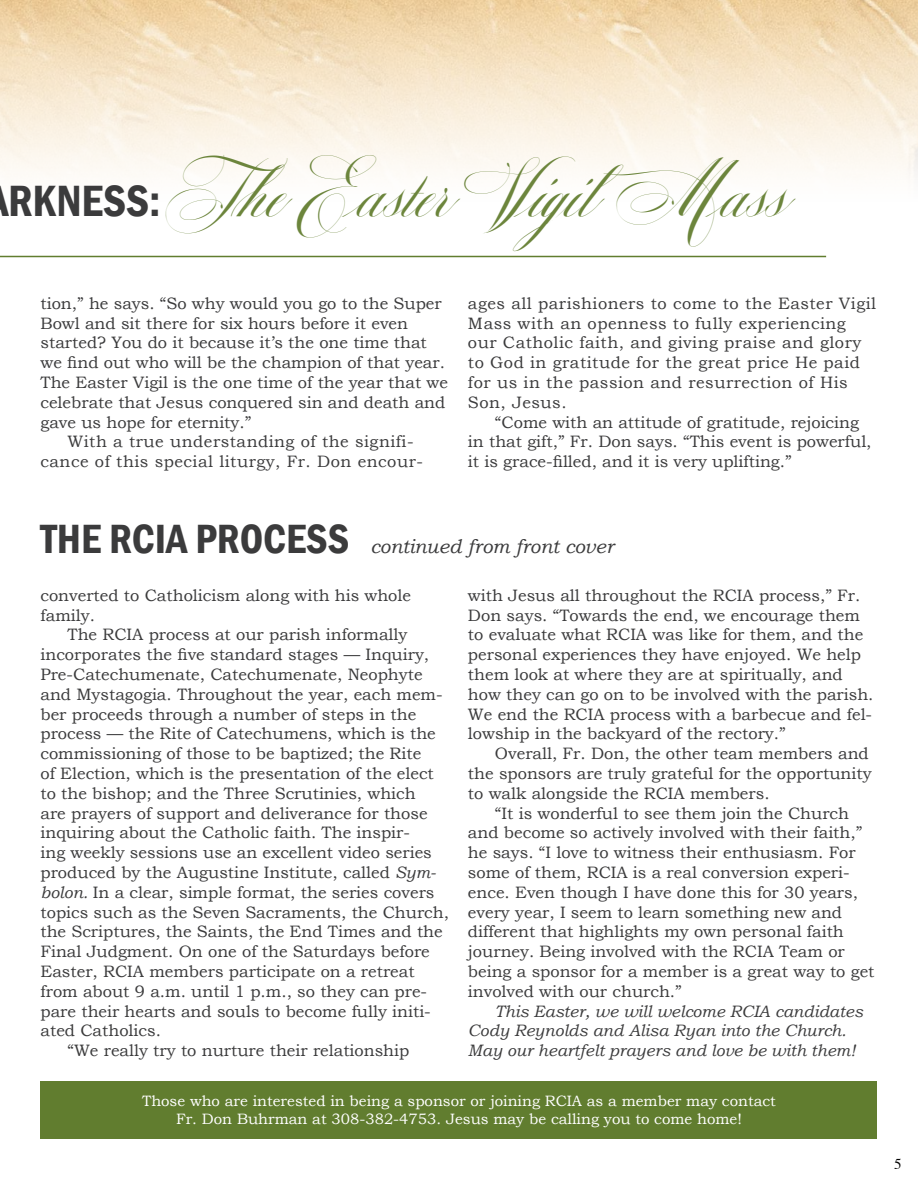
<style>
.page{position:relative;width:918px;height:1188px;background:#fff}
.page>*{position:absolute;margin:0;border:0;box-sizing:border-box;transform-origin:0 0}
.t1{font:900 45px "Mozart Script";color:#6c853c}
.t2{font:italic 19.5px "Bookman Old Style";color:#3b3b3c}
.t3{font:16.5px/19.8px "Bookman Old Style";color:#3b3b3c}
.t4{font:16.5px/19.8px "Bookman Old Style";letter-spacing:.03em;color:#3b3b3c}
.t5{font:italic 16.5px/19.8px "Bookman Old Style";color:#3b3b3c}
.t6{font:15px/18px "Bookman Old Style";color:#fff;text-align:center}
.t7{font:15px "Times";color:#000}
.s1{font-family:"Franklin Gothic";font-weight:600;font-stretch:condensed;color:#3b3b3c}
.s2{font-family:"Franklin Gothic";font-weight:600;font-style:normal;font-stretch:condensed;font-size:42px}
.s3{font-style:italic}
</style>
<div class="page">
<img style="left:0;top:0;width:918px;height:177px">
<hr style="left:0;top:256px;width:826px;height:1px;background:#617d2f">
<div style="left:40px;top:1081px;width:838px;height:58px;background:#617d2f"></div>
<h1 class="t1" style="left:8px;top:174px;width:782px"><span class="s1">RKNESS:</span> The Easter VigilMass</h1>
<p class="t3" style="left:40px;top:293px;width:403px">tion,” he says. “So why would you go to the Super</p>
<p class="t3" style="left:40px;top:313px;width:369px">Bowl and sit there for six hours before it even</p>
<p class="t3" style="left:40px;top:333px;width:388px">started? You do it because it’s the one time that</p>
<p class="t3" style="left:40px;top:353px;width:406px">we find out who will be the champion of that year.</p>
<p class="t3" style="left:40px;top:373px;width:409px">The Easter Vigil is the one time of the year that we</p>
<p class="t3" style="left:40px;top:392px;width:406px">celebrate that Jesus conquered sin and death and</p>
<p class="t3" style="left:40px;top:412px;width:212px">gave us hope for eternity.”</p>
<p class="t4" style="left:67px;top:432px;width:348px">With a true understanding of the signifi-</p>
<p class="t4" style="left:40px;top:452px;width:384px">cance of this special liturgy, Fr. Don encour-</p>
<p class="t4" style="left:468px;top:293px;width:410px">ages all parishioners to come to the Easter Vigil Mass with an openness to fully experiencing our Catholic faith, and giving praise and glory to God in gratitude for the great price He paid for us in the passion and resurrection of His Son, Jesus.</p>
<p class="t3" style="left:468px;top:412px;width:405px;text-indent:27px">“Come with an attitude of gratitude, rejoicing in that gift,” Fr. Don says. “This event is powerful, it is grace-filled, and it is very uplifting.”</p>
<p class="t2" style="left:40px;top:533px;width:575px"><span class="s2">THE RCIA PROCESS</span> continued from front cover</p>
<p class="t3" style="left:40px;top:585px;width:372px">converted to Catholicism along with his whole family.</p>
<p class="t3" style="left:67px;top:625px;width:341px">The RCIA process at our parish informally</p>
<p class="t3" style="left:40px;top:645px;width:390px">incorporates the five standard stages — Inquiry,</p>
<p class="t3" style="left:40px;top:665px;width:384px">Pre-Catechumenate, Catechumenate, Neophyte</p>
<p class="t3" style="left:40px;top:684px;width:404px">and Mystagogia. Throughout the year, each mem-</p>
<p class="t3" style="left:40px;top:704px;width:377px">ber proceeds through a number of steps in the</p>
<p class="t3" style="left:40px;top:724px;width:397px">process — the Rite of Catechumens, which is the</p>
<p class="t3" style="left:40px;top:744px;width:382px">commissioning of those to be baptized; the Rite</p>
<p class="t3" style="left:40px;top:764px;width:395px">of Election, which is the presentation of the elect</p>
<p class="t3" style="left:40px;top:783px;width:377px">to the bishop; and the Three Scrutinies, which</p>
<p class="t3" style="left:40px;top:803px;width:389px">are prayers of support and deliverance for those</p>
<p class="t3" style="left:40px;top:823px;width:371px">inquiring about the Catholic faith. The inspir-</p>
<p class="t3" style="left:40px;top:843px;width:393px">ing weekly sessions use an excellent video series</p>
<p class="t3" style="left:40px;top:863px;width:397px">produced by the Augustine Institute, called <span class="s3">Sym-</span></p>
<p class="t3" style="left:40px;top:882px;width:396px"><span class="s3">bolon.</span> In a clear, simple format, the series covers</p>
<p class="t3" style="left:40px;top:902px;width:410px">topics such as the Seven Sacraments, the Church,</p>
<p class="t3" style="left:40px;top:922px;width:404px">the Scriptures, the Saints, the End Times and the</p>
<p class="t3" style="left:40px;top:942px;width:391px">Final Judgment. On one of the Saturdays before</p>
<p class="t3" style="left:40px;top:962px;width:376px">Easter, RCIA members participate on a retreat</p>
<p class="t3" style="left:40px;top:981px;width:388px">from about 9 a.m. until 1 p.m., so they can pre-</p>
<p class="t3" style="left:40px;top:1001px;width:392px">pare their hearts and souls to become fully initi-</p>
<p class="t3" style="left:40px;top:1021px;width:122px">ated Catholics.</p>
<p class="t3" style="left:67px;top:1041px;width:343px">“We really try to nurture their relationship</p>
<p class="t3" style="left:468px;top:585px;width:407px">with Jesus all throughout the RCIA process,” Fr.<br>Don says. “Towards the end, we encourage them to evaluate what RCIA was like for them, and the personal experiences they have enjoyed. We help them look at where they are at spiritually, and how they can go on to be involved with the parish.<br>We end the RCIA process with a barbecue and fel&shy;lowship in the backyard of the rectory.”</p>
<p class="t3" style="left:468px;top:744px;width:405px;text-indent:27px">Overall, Fr. Don, the other team members and the sponsors are truly grateful for the opportunity to walk alongside the RCIA members.</p>
<p class="t3" style="left:468px;top:803px;width:408px;text-indent:27px">“It is wonderful to see them join the Church and become so actively involved with their faith,” he says. “I love to witness their enthusiasm. For some of them, RCIA is a real conversion experi&shy;ence. Even though I have done this for 30 years, every year, I seem to learn something new and different that highlights my own personal faith journey. Being involved with the RCIA Team or being a sponsor for a member is a great way to get involved with our church.”</p>
<p class="t5" style="left:468px;top:1001px;width:396px;text-indent:27px">This Easter, we will welcome RCIA candidates<br>Cody Reynolds and Alisa Ryan into the Church.<br>May our heartfelt prayers and love be with them!</p>
<p class="t6" style="left:142px;top:1092px;width:635px">Those who are interested in being a sponsor or joining RCIA as a member may contact<br>Fr. Don Buhrman at 308-382-4753. Jesus may be calling you to come home!</p>
<p class="t7" style="left:894px;top:1150px;width:9px">5</p>
</div>
